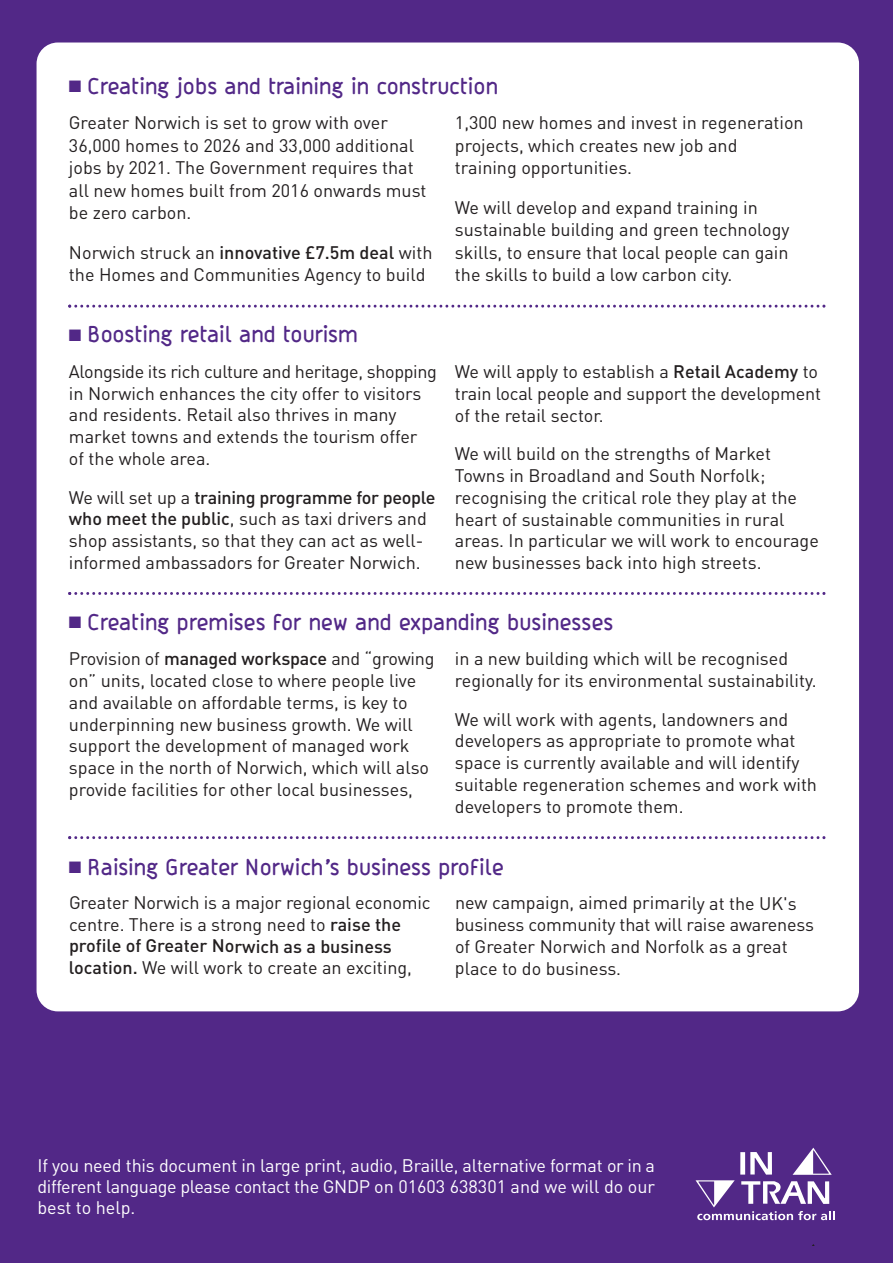
<style>
.page{position:relative;width:893px;height:1263px;background:#fff}
.page>*{position:absolute;margin:0;border:0;box-sizing:border-box;transform-origin:0 0}
.t1{font:500 24px "Friends";color:#522887}
.t2{font:18px/21.8px "DIN";color:#231f20}
.t3{font:18px/21px "DIN";color:#fff;text-align:justify}
.s1{font-weight:500}
</style>
<div class="page">
<div style="left:0;top:0;width:892px;height:1263px;background:#522887"></div>
<div style="left:37px;top:43px;width:822px;height:968px;background:#fff;border-radius:21px"></div>
<svg style="left:695px;top:1148px;width:139px;height:72px"></svg>
<svg style="left:68px;top:305px;width:757px;height:3px"></svg>
<svg style="left:68px;top:592px;width:757px;height:3px"></svg>
<svg style="left:68px;top:836px;width:757px;height:3px"></svg>
<h1 class="t1" style="left:69px;top:77px;width:432px">■ Creating jobs and training in construction</h1>
<p class="t2" style="left:69px;top:114px;width:359px;line-height:22.5px">Greater Norwich is set to grow with over 36,000 homes to 2026 and 33,000 additional jobs by 2021. The Government requires that all new homes built from 2016 onwards must be zero carbon.</p>
<p class="t2" style="left:69px;top:243px;width:365px;line-height:22.5px">Norwich struck an <span class="s1">innovative £7.5m deal</span> with the Homes and Communities Agency to build</p>
<p class="t2" style="left:455px;top:114px;width:350px;line-height:22.5px">1,300 new homes and invest in regeneration projects, which creates new job and training opportunities.</p>
<p class="t2" style="left:455px;top:198px;width:336px;line-height:22.5px">We will develop and expand training in sustainable building and green technology skills, to ensure that local people can gain the skills to build a low carbon city.</p>
<h1 class="t1" style="left:69px;top:326px;width:291px">■ Boosting retail and tourism</h1>
<p class="t2" style="left:69px;top:363px;width:369px">Alongside its rich culture and heritage, shopping in Norwich enhances the city offer to visitors and residents. Retail also thrives in many market towns and extends the tourism offer of the whole area.</p>
<p class="t2" style="left:69px;top:488px;width:368px">We will set up a <span class="s1">training programme for people who meet the public</span>, such as taxi drivers and shop assistants, so that they can act as well&shy;informed ambassadors for Greater Norwich.</p>
<p class="t2" style="left:455px;top:363px;width:367px">We will apply to establish a <span class="s1">Retail Academy</span> to train local people and support the development of the retail sector.</p>
<p class="t2" style="left:455px;top:445px;width:365px">We will build on the strengths of Market Towns in Broadland and South Norfolk; recognising the critical role they play at the heart of sustainable communities in rural areas. In particular we will work to encourage new businesses back into high streets.</p>
<h1 class="t1" style="left:69px;top:613px;width:547px">■ Creating premises for new and expanding businesses</h1>
<p class="t2" style="left:69px;top:650px;width:367px">Provision of <span class="s1">managed workspace</span> and “growing on” units, located close to where people live and available on affordable terms, is key to underpinning new business growth. We will support the development of managed work space in the north of Norwich, which will also provide facilities for other local businesses,</p>
<p class="t2" style="left:455px;top:650px;width:363px">in a new building which will be recognised regionally for its environmental sustainability.</p>
<p class="t2" style="left:455px;top:710px;width:364px">We will work with agents, landowners and developers as appropriate to promote what space is currently available and will identify suitable regeneration schemes and work with developers to promote them.</p>
<h1 class="t1" style="left:69px;top:858px;width:437px">■ Raising Greater Norwich’s business profile</h1>
<p class="t2" style="left:69px;top:894px;width:363px">Greater Norwich is a major regional economic centre. There is a strong need to <span class="s1">raise the profile of Greater Norwich as a business location.</span> We will work to create an exciting,</p>
<p class="t2" style="left:455px;top:894px;width:360px">new campaign, aimed primarily at the UK's business community that will raise awareness of Greater Norwich and Norfolk as a great place to do business.</p>
<p class="t3" style="left:37px;top:1157px;width:619px">If you need this document in large print, audio, Braille, alternative format or in a different language please contact the GNDP on 01603 638301 and we will do our best to help.</p>
</div>
